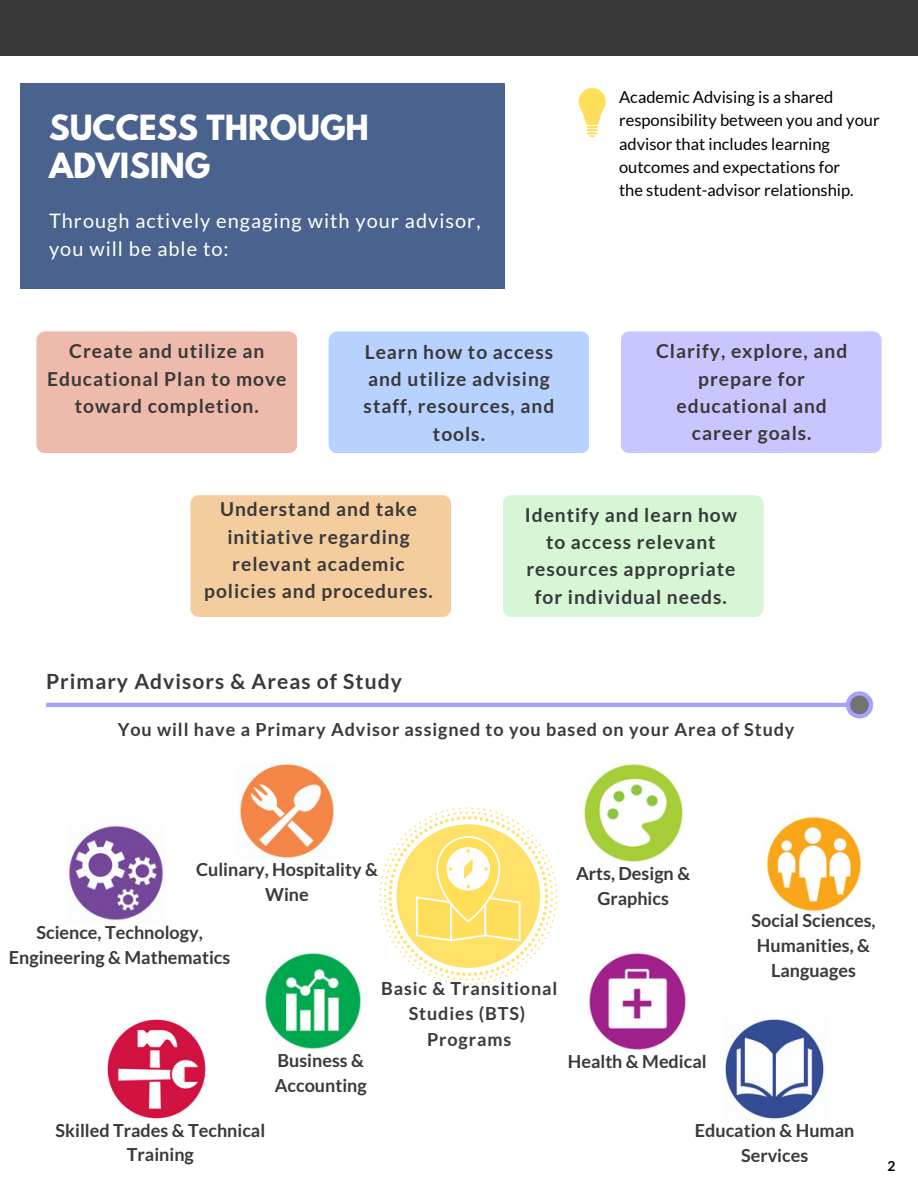
<style>
.page{position:relative;width:918px;height:1188px;background:#fff}
.page>*{position:absolute;margin:0;border:0;box-sizing:border-box;transform-origin:0 0}
.t1{font:700 30.75px/38.1px "League Spartan";color:#fff}
.t2{font:700 21px "Lato";letter-spacing:.05em;color:#393939}
.t3{font:19.95px/28.7px "Lato";letter-spacing:.05em;color:#fff}
.t4{font:700 19.2px/27.2px "Lato";letter-spacing:.05em;color:#393939;text-align:center}
.t5{font:700 18px/24.9px "Lato";color:#393939;text-align:center}
.t6{font:700 18px/25.2px "Lato";letter-spacing:.05em;color:#393939;text-align:center}
.t7{font:16.5px/23.1px "Lato";color:#000}
.t8{font:700 13.8px "Lato";color:#000}
</style>
<div class="page">
<div style="left:0;top:0;width:918px;height:55px;background:#393939"></div>
<div style="left:20px;top:83px;width:485px;height:206px;background:#49628e"></div>
<svg style="left:579px;top:88px;width:27px;height:49px"></svg>
<div style="left:329px;top:331px;width:260px;height:122px;background:#b8d2ff;border-radius:9px"></div>
<div style="left:36px;top:331px;width:261px;height:122px;background:#eebaab;border-radius:9px"></div>
<div style="left:621px;top:331px;width:261px;height:122px;background:#c9c6ff;border-radius:9px"></div>
<div style="left:190px;top:495px;width:261px;height:122px;background:#f4cd9f;border-radius:9px"></div>
<div style="left:503px;top:495px;width:261px;height:122px;background:#d6f6d5;border-radius:9px"></div>
<svg style="left:46px;top:691px;width:827px;height:27px"></svg>
<img style="left:584px;top:764px;width:99px;height:98px">
<img style="left:589px;top:953px;width:97px;height:97px">
<img style="left:240px;top:764px;width:94px;height:94px">
<img style="left:725px;top:1019px;width:99px;height:100px">
<img style="left:766px;top:816px;width:96px;height:96px">
<img style="left:265px;top:953px;width:96px;height:96px">
<img style="left:107px;top:1019px;width:99px;height:100px">
<svg style="left:379px;top:807px;width:178px;height:178px"></svg>
<img style="left:68px;top:825px;width:96px;height:96px">
<p class="t1" style="left:49px;top:112px;width:321px">SUCCESS THROUGH<br>ADVISING</p>
<p class="t3" style="left:49px;top:206px;width:433px">Through actively engaging with your advisor, you will be able to:</p>
<p class="t7" style="left:619px;top:86px;width:262px">Academic Advising is a shared responsibility between you and your advisor that includes learning outcomes and expectations for<br>the student-advisor relationship.</p>
<p class="t4" style="left:47px;top:337px;width:241px">Create and utilize an<br>Educational Plan to move toward completion.</p>
<p class="t4" style="left:656px;top:337px;width:193px">Clarify, explore, and prepare for educational and career goals.</p>
<p class="t4" style="left:364px;top:338px;width:192px">Learn how to access and utilize advising staff, resources, and tools.</p>
<p class="t4" style="left:204px;top:495px;width:230px">Understand and take initiative regarding relevant academic policies and procedures.</p>
<p class="t4" style="left:525px;top:500px;width:214px">Identify and learn how to access relevant resources appropriate for individual needs.</p>
<p class="t2" style="left:46px;top:668px;width:357px">Primary Advisors &amp; Areas of Study</p>
<p class="t6" style="left:118px;top:716px;width:678px">You will have a Primary Advisor assigned to you based on your Area of Study</p>
<p class="t5" style="left:196px;top:856px;width:183px">Culinary, Hospitality &amp;<br>Wine</p>
<p class="t5" style="left:9px;top:919px;width:223px">Science, Technology,<br>Engineering &amp; Mathematics</p>
<p class="t5" style="left:275px;top:1047px;width:93px;text-align:left">Business &amp;<br>Accounting</p>
<p class="t5" style="left:56px;top:1117px;width:211px">Skilled Trades &amp; Technical<br>Training</p>
<p class="t6" style="left:381px;top:976px;width:178px">Basic &amp; Transitional<br>Studies (BTS)</p>
<p class="t6" style="left:427px;top:1026px;width:86px">Programs</p>
<p class="t5" style="left:576px;top:861px;width:116px">Arts, Design &amp;<br>Graphics</p>
<p class="t5" style="left:751px;top:907px;width:126px">Social Sciences,<br>Humanities, &amp;<br>Languages</p>
<p class="t5" style="left:568px;top:1048px;width:140px">Health &amp; Medical</p>
<p class="t5" style="left:695px;top:1118px;width:161px">Education &amp; Human<br>Services</p>
<p class="t8" style="left:887px;top:1158px;width:9px">2</p>
</div>
